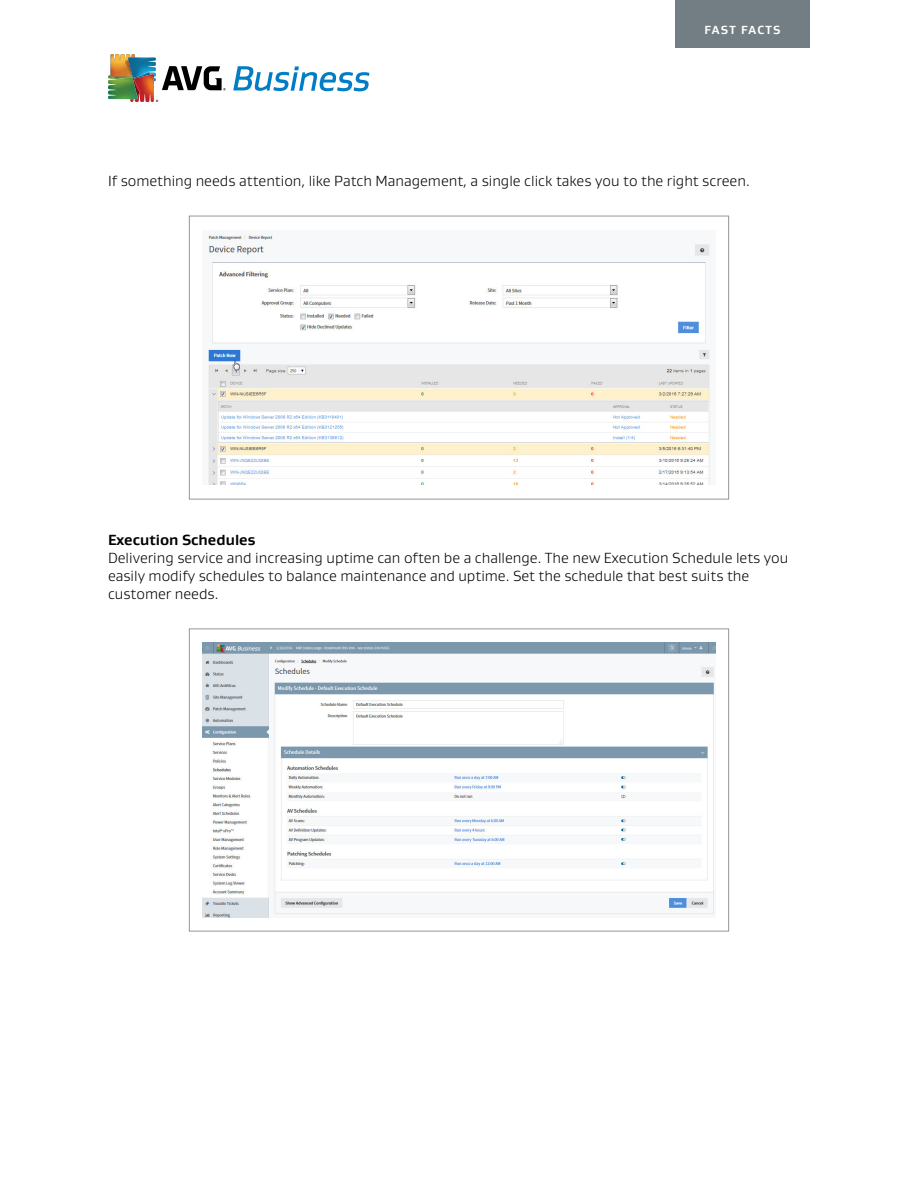
<style>
.page{position:relative;width:918px;height:1188px;background:#fff}
.page>*{position:absolute;margin:0;border:0;box-sizing:border-box;transform-origin:0 0}
.t1{font:300 15px/18px "Gustan";color:#000}
.t2{font:700 15px "Gustan";color:#000}
.t3{font:700 12px "Gustan";letter-spacing:.1em;color:#fff}
</style>
<div class="page">
<div style="left:675px;top:0;width:135px;height:47px;background:#727d84"></div>
<img style="left:108px;top:54px;width:118px;height:48px">
<svg style="left:233px;top:66px;width:136px;height:25px"></svg>
<img style="left:208px;top:233px;width:502px;height:252px">
<div style="left:189px;top:216px;width:540px;height:284px;border:1px solid #939598"></div>
<img style="left:202px;top:642px;width:514px;height:276px">
<div style="left:189px;top:628px;width:540px;height:304px;border:1px solid #939598"></div>
<p class="t3" style="left:705px;top:22px;width:77px">Fast Facts</p>
<p class="t1" style="left:108px;top:171px;width:643px">If something needs attention, like Patch Management, a single click takes you to the right screen.</p>
<p class="t2" style="left:108px;top:529px;width:149px">Execution Schedules</p>
<p class="t1" style="left:108px;top:548px;width:682px">Delivering service and increasing uptime can often be a challenge. The new Execution Schedule lets you easily modify schedules to balance maintenance and uptime. Set the schedule that best suits the customer needs.</p>
</div>
